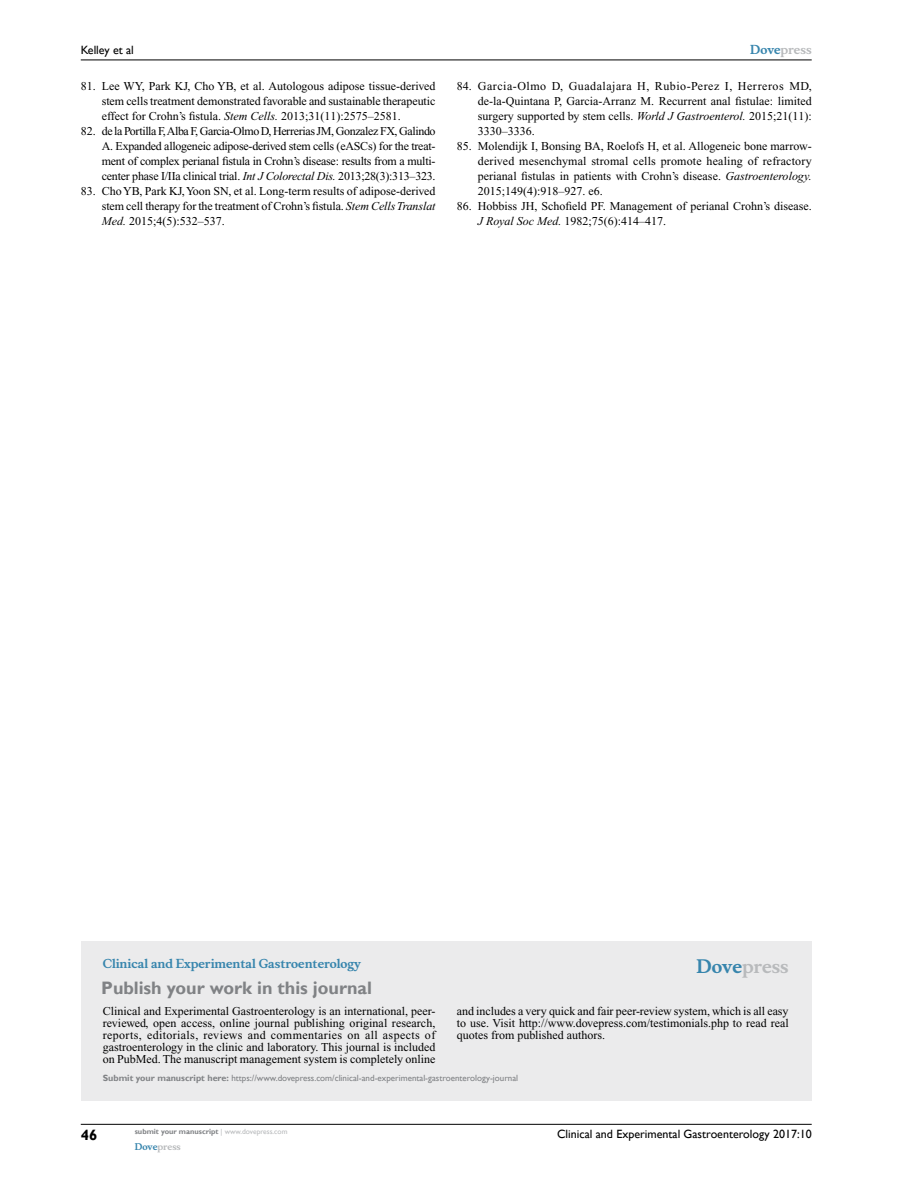
<style>
.page{position:relative;width:918px;height:1188px;background:#fff}
.page>*{position:absolute;margin:0;border:0;box-sizing:border-box;transform-origin:0 0}
.t1{font:700 18px "Gill Sans";color:#808285}
.t2{font:700 18px "Musee";color:#b8babc}
.t3{font:700 15px "Gill Sans";color:#000}
.t4{font:12px/15px "Times New Roman";color:#000;text-align:justify}
.t5{font:12px "Gill Sans";color:#000}
.t6{font:700 12px "Musee";color:#3785ad}
.t7{font:700 12px "Musee";color:#b8babc}
.t8{font:9px "Gill Sans";color:#808285}
.t9{font:700 9px "Musee";color:#b8babc}
.t10{font:700 7.5px "Gill Sans";color:#808285}
.s1{font-style:italic}
.s2{color:#3785ad}
.s3{font-weight:700}
.s4{font-weight:400;color:#b8babc}
</style>
<div class="page">
<div style="left:81px;top:941px;width:731px;height:160px;background:#ebebec"></div>
<hr style="left:81px;top:1124px;width:731px;height:1px;background:#000">
<hr style="left:81px;top:60px;width:731px;height:1px;background:#000">
<p class="t5" style="left:81px;top:43px;width:55px">Kelley et al</p>
<p class="t4" style="left:102px;top:79px;width:335px;text-indent:-21px">81. Lee WY, Park KJ, Cho YB, et al. Autologous adipose tissue-derived stem cells treatment demonstrated favorable and sustainable therapeutic effect for Crohn’s fistula. <span class="s1">Stem Cells.</span> 2013;31(11):2575–2581.</p>
<p class="t4" style="left:102px;top:124px;width:335px;text-indent:-21px">82. de la Portilla F, Alba F, Garcia-Olmo D, Herrerias JM, Gonzalez FX, Galindo A. Expanded allogeneic adipose-derived stem cells (eASCs) for the treat&shy;ment of complex perianal fistula in Crohn’s disease: results from a multi&shy;center phase I/IIa clinical trial. <span class="s1">Int J Colorectal Dis.</span> 2013;28(3):313–323.</p>
<p class="t4" style="left:102px;top:184px;width:335px;text-indent:-21px">83. Cho YB, Park KJ, Yoon SN, et al. Long-term results of adipose-derived stem cell therapy for the treatment of Crohn’s fistula. <span class="s1">Stem Cells Translat Med.</span> 2015;4(5):532–537.</p>
<p class="t7" style="left:750px;top:43px;width:63px"><span class="s2">Dove</span>press</p>
<p class="t4" style="left:478px;top:79px;width:336px;text-indent:-21px">84. Garcia-Olmo D, Guadalajara H, Rubio-Perez I, Herreros MD, de-la-Quintana P, Garcia-Arranz M. Recurrent anal fistulae: limited surgery supported by stem cells. <span class="s1">World J Gastroenterol.</span> 2015;21(11):<br>3330–3336.</p>
<p class="t4" style="left:478px;top:139px;width:335px;text-indent:-21px">85. Molendijk I, Bonsing BA, Roelofs H, et al. Allogeneic bone marrow&shy;derived mesenchymal stromal cells promote healing of refractory perianal fistulas in patients with Crohn’s disease. <span class="s1">Gastroenterology.<br></span>2015;149(4):918–927. e6.</p>
<p class="t4" style="left:478px;top:199px;width:335px;text-indent:-21px">86. Hobbiss JH, Schofield PF. Management of perianal Crohn’s disease.<br><span class="s1">J Royal Soc Med.</span> 1982;75(6):414–417.</p>
<p class="t6" style="left:103px;top:956px;width:260px">Clinical and Experimental Gastroenterology</p>
<h1 class="t1" style="left:101px;top:977px;width:272px">Publish your work in this journal</h1>
<h1 class="t2" style="left:697px;top:955px;width:94px"><span class="s2">Dove</span>press</h1>
<p class="t4" style="left:103px;top:1005px;width:334px;line-height:12px">Clinical and Experimental Gastroenterology is an international, peer&shy;reviewed, open access, online journal publishing original research, reports, editorials, reviews and commentaries on all aspects of gastroenterology in the clinic and laboratory. This journal is included on PubMed. The manuscript management system is completely online</p>
<p class="t4" style="left:457px;top:1005px;width:333px;line-height:12px">and includes a very quick and fair peer-review system, which is all easy to use. Visit http://www.dovepress.com/testimonials.php to read real quotes from published authors.</p>
<p class="t8" style="left:103px;top:1072px;width:417px"><span class="s3">Submit your manuscript here:</span> https://www.dovepress.com/clinical-and-experimental-gastroenterology-journal</p>
<p class="t3" style="left:81px;top:1126px;width:18px">46</p>
<p class="t10" style="left:135px;top:1127px;width:154px">submit your manuscript <span class="s4">| www.dovepress.com</span></p>
<p class="t9" style="left:135px;top:1141px;width:48px"><span class="s2">Dove</span>press</p>
<p class="t5" style="left:557px;top:1127px;width:256px">Clinical and Experimental Gastroenterology 2017:10</p>
</div>
